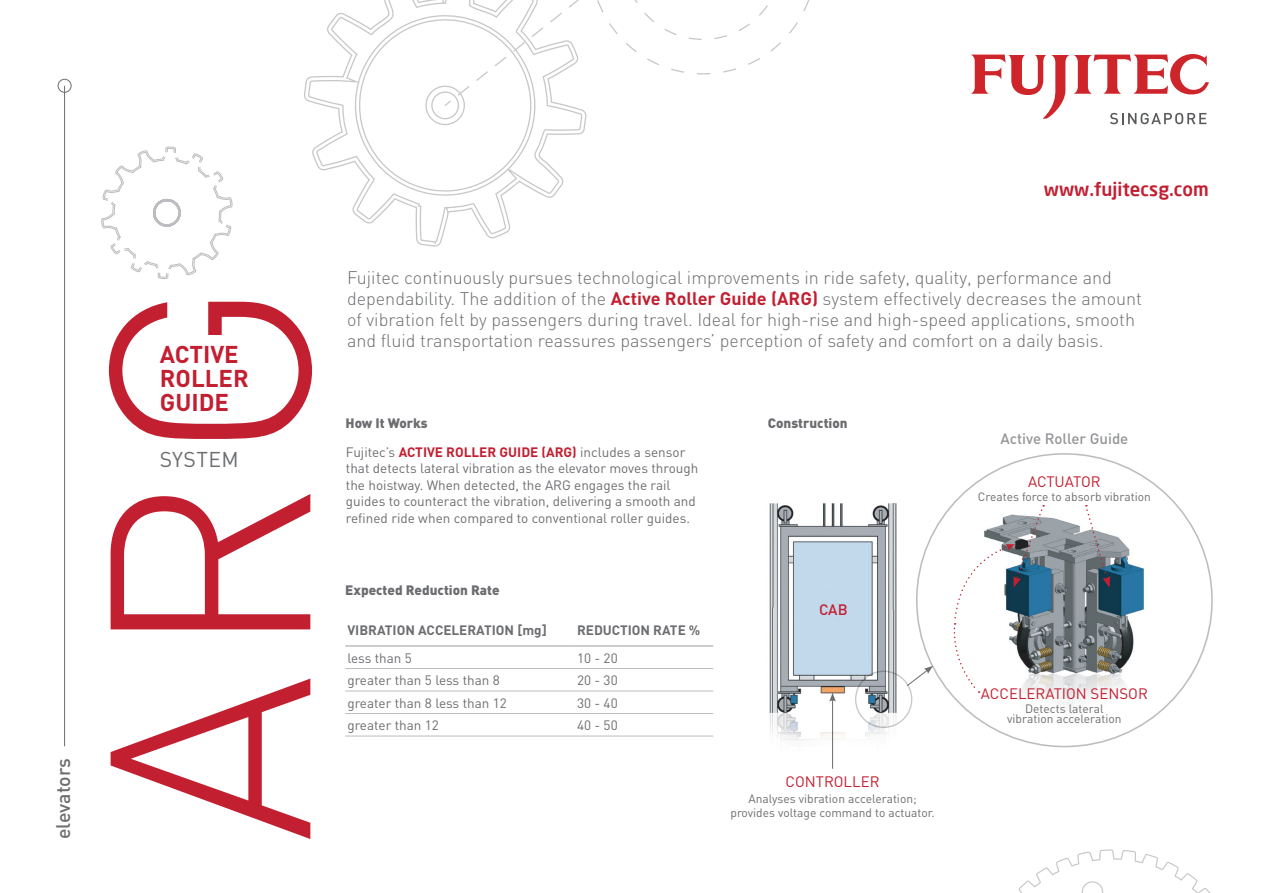
<style>
.page{position:relative;width:1263px;height:893px;background:#fff}
.page>*{position:absolute;margin:0;border:0;box-sizing:border-box;transform-origin:0 0}
.t1{font:300 280.5px "DIN";color:#c21f31}
.t2{font:700 24px/24px "DIN";color:#c21f31}
.t3{font:21.15px "DIN";letter-spacing:.02em;color:#6c6d70}
.t4{font:500 19.5px "DIN";letter-spacing:-.005em;color:#6c6d70}
.t5{font:500 18.6px "Neo Sans";color:#c21f31}
.t6{font:300 18px/21px "DIN";color:#6c6d70}
.t7{font:15px "DIN";color:#c21f31}
.t8{font:500 15px "DIN";color:#939598}
.t9{font:500 15px "DIN";color:#c21f31}
.t10{font:13.5px/16.5px "DIN";color:#6c6d70}
.t11{font:700 13.5px "DIN";color:#6c6d70}
.t12{font:900 13.5px "DIN";color:#6c6d70}
.t13{font:12px/13.5px "DIN";color:#6c6d70;text-align:center}
.s1{font-weight:700;color:#c21f31}
.s2{font-weight:900}
</style>
<div class="page">
<svg style="left:304px;top:0;width:282px;height:247px"></svg>
<svg style="left:664px;top:29px;width:12px;height:6px"></svg>
<svg style="left:644px;top:13px;width:10px;height:9px"></svg>
<svg style="left:689px;top:37px;width:12px;height:3px"></svg>
<svg style="left:759px;top:5px;width:9px;height:11px"></svg>
<svg style="left:738px;top:23px;width:12px;height:8px"></svg>
<svg style="left:714px;top:35px;width:13px;height:4px"></svg>
<svg style="left:647px;top:58px;width:12px;height:7px"></svg>
<svg style="left:626px;top:43px;width:11px;height:9px"></svg>
<svg style="left:671px;top:69px;width:13px;height:4px"></svg>
<svg style="left:597px;top:0;width:6px;height:13px"></svg>
<svg style="left:697px;top:73px;width:13px;height:2px"></svg>
<svg style="left:609px;top:23px;width:9px;height:11px"></svg>
<svg style="left:803px;top:0;width:6px;height:12px"></svg>
<svg style="left:789px;top:22px;width:9px;height:11px"></svg>
<svg style="left:748px;top:58px;width:12px;height:7px"></svg>
<svg style="left:723px;top:68px;width:13px;height:5px"></svg>
<svg style="left:770px;top:42px;width:11px;height:10px"></svg>
<svg style="left:357px;top:19px;width:186px;height:173px"></svg>
<svg style="left:550px;top:13px;width:12px;height:9px"></svg>
<svg style="left:569px;top:0;width:11px;height:8px"></svg>
<svg style="left:971px;top:54px;width:238px;height:70px"></svg>
<svg style="left:1018px;top:849px;width:193px;height:44px"></svg>
<hr style="left:345px;top:668px;width:230px;height:1px;background:#bcbdc0">
<hr style="left:575px;top:668px;width:138px;height:1px;background:#bcbdc0">
<hr style="left:345px;top:691px;width:230px;height:1px;background:#bcbdc0">
<hr style="left:575px;top:691px;width:138px;height:1px;background:#bcbdc0">
<hr style="left:345px;top:713px;width:230px;height:1px;background:#bcbdc0">
<hr style="left:575px;top:713px;width:138px;height:1px;background:#bcbdc0">
<hr style="left:345px;top:736px;width:230px;height:1px;background:#bcbdc0">
<hr style="left:575px;top:736px;width:138px;height:1px;background:#bcbdc0">
<hr style="left:345px;top:645px;width:230px;height:2px;background:#bcbdc0">
<hr style="left:575px;top:645px;width:138px;height:2px;background:#bcbdc0">
<img style="left:769px;top:503px;width:160px;height:265px">
<hr style="left:832px;top:699px;width:1px;height:70px;background:#6c6d70">
<svg style="left:829px;top:693px;width:7px;height:8px"></svg>
<svg style="left:907px;top:666px;width:26px;height:20px"></svg>
<div style="left:855px;top:671px;width:57px;height:57px;border:1px solid #c7c8ca;border-radius:50%"></div>
<img style="left:961px;top:517px;width:206px;height:210px">
<svg style="left:1085px;top:505px;width:25px;height:83px"></svg>
<svg style="left:953px;top:505px;width:91px;height:188px"></svg>
<hr style="left:64px;top:86px;width:1px;height:660px;background:#6c6d70">
<div style="left:58px;top:79px;width:13px;height:14px;border:1px solid #6c6d70;border-radius:50%"></div>
<svg style="left:101px;top:146px;width:132px;height:133px"></svg>
<p class="t4" style="left:51px;top:839px;width:82px;rotate:-90deg">elevators</p>
<h1 class="t1" style="left:37px;top:843px;width:565px;rotate:-90deg">ARG</h1>
<h2 class="t2" style="left:160px;top:341px;width:90px">ACTIVE<br>ROLLER<br>GUIDE</h2>
<p class="t3" style="left:160px;top:446px;width:81px">SYSTEM</p>
<p class="t5" style="left:1044px;top:178px;width:167px">www.fujitecsg.com</p>
<p class="t6" style="left:347px;top:267px;width:797px">Fujitec continuously pursues technological improvements in ride safety, quality, performance and dependability. The addition of the <span class="s1">Active Roller Guide (ARG)</span> system effectively decreases the amount of vibration felt by passengers during travel. Ideal for high-rise and high-speed applications, smooth and fluid transportation reassures passengers’ perception of safety and comfort on a daily basis.</p>
<p class="t10" style="left:345px;top:408px;width:341px;line-height:29px"><span class="s2">How It Works<br></span>Fujitec’s <span class="s1">ACTIVE ROLLER GUIDE (ARG)</span> includes a sensor</p>
<p class="t10" style="left:346px;top:460px;width:354px">that detects lateral vibration as the elevator moves through the hoistway. When detected, the ARG engages the rail guides to counteract the vibration, delivering a smooth and refined ride when compared to conventional roller guides.</p>
<p class="t12" style="left:345px;top:581px;width:156px">Expected Reduction Rate</p>
<p class="t11" style="left:347px;top:621px;width:201px">VIBRATION ACCELERATION [mg]</p>
<p class="t11" style="left:577px;top:621px;width:125px">REDUCTION RATE %</p>
<p class="t10" style="left:347px;top:649px;width:66px">less than 5</p>
<p class="t10" style="left:577px;top:649px;width:42px">10 - 20</p>
<p class="t10" style="left:347px;top:672px;width:154px">greater than 5 less than 8</p>
<p class="t10" style="left:577px;top:672px;width:42px">20 - 30</p>
<p class="t10" style="left:347px;top:694px;width:161px">greater than 8 less than 12</p>
<p class="t10" style="left:577px;top:694px;width:42px">30 - 40</p>
<p class="t10" style="left:347px;top:717px;width:93px">greater than 12</p>
<p class="t10" style="left:577px;top:717px;width:42px">40 - 50</p>
<p class="t12" style="left:768px;top:414px;width:81px">Construction</p>
<p class="t9" style="left:819px;top:600px;width:30px">CAB</p>
<p class="t7" style="left:785px;top:772px;width:96px">CONTROLLER</p>
<p class="t13" style="left:730px;top:792px;width:206px">Analyses vibration acceleration; provides voltage command to actuator.</p>
<p class="t8" style="left:1000px;top:429px;width:130px">Active Roller Guide</p>
<p class="t7" style="left:1028px;top:472px;width:74px">ACTUATOR</p>
<p class="t13" style="left:978px;top:489px;width:175px">Creates force to absorb vibration</p>
<p class="t7" style="left:981px;top:684px;width:168px">ACCELERATION SENSOR</p>
<p class="t13" style="left:1007px;top:703px;width:116px;line-height:10.6px">Detects lateral vibration acceleration</p>
</div>
